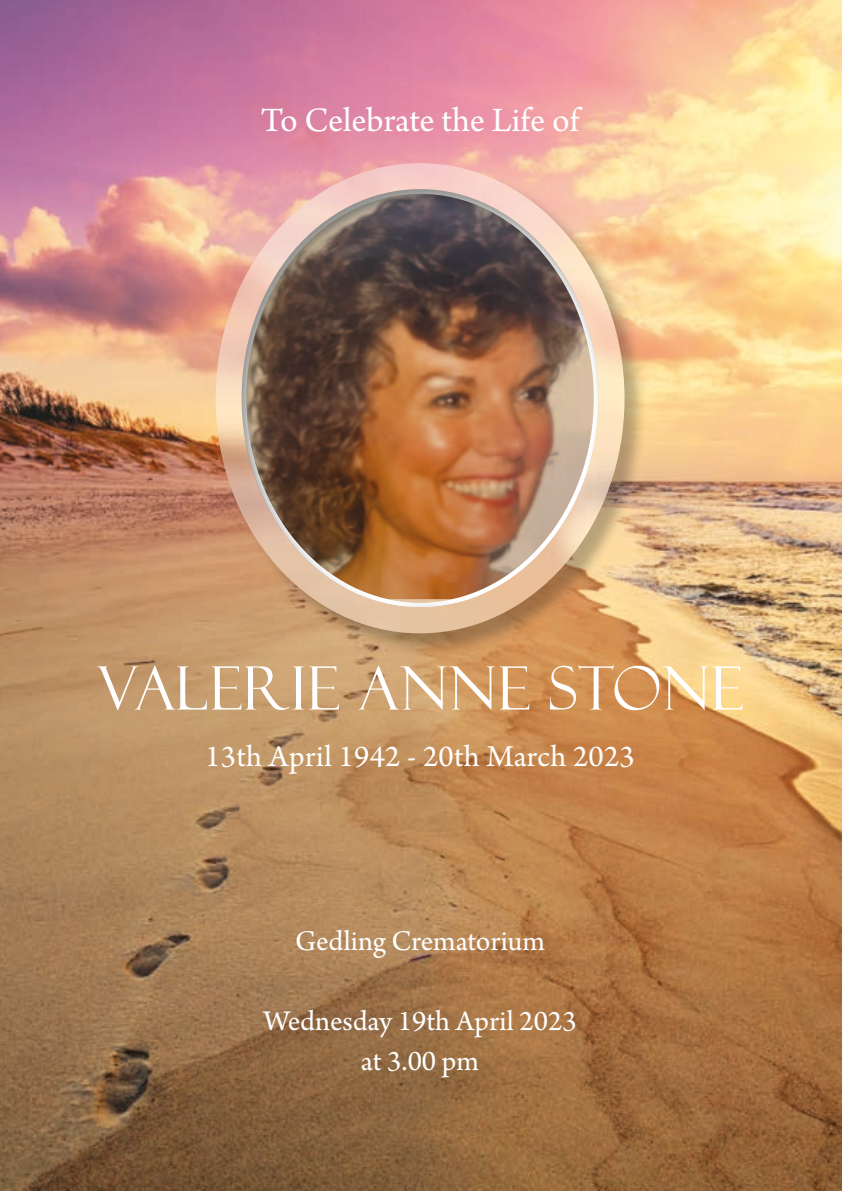
<style>
.page{position:relative;width:842px;height:1191px;background:#fff}
.page>*{position:absolute;margin:0;border:0;box-sizing:border-box;transform-origin:0 0}
.t1{font:60px "Felix Titling";letter-spacing:.01em;color:#fff}
.t2{font:36px "Arno Pro";color:#fff}
.t3{font:32px "Arno Pro";letter-spacing:.01em;color:#fff}
.t4{font:30px/40px "Arno Pro";color:#fff;text-align:center}
</style>
<div class="page">
<img style="left:0;top:0;width:842px;height:1191px">
<div style="left:216px;top:164px;width:431px;height:492px;background:#1d1d1b;opacity:.3"></div>
<img style="left:216px;top:163px;width:408px;height:470px">
<div style="left:222px;top:175px;width:394px;height:434px;background:#1d1d1b;opacity:.5"></div>
<p class="t2" style="left:261px;top:100px;width:320px">To Celebrate the Life of</p>
<h1 class="t1" style="left:97px;top:654px;width:648px">VALERIE ANNE STONE</h1>
<p class="t3" style="left:205px;top:738px;width:431px">13th April 1942 - 20th March 2023</p>
<p class="t4" style="left:295px;top:922px;width:251px">Gedling Crematorium</p>
<p class="t4" style="left:264px;top:1002px;width:315px">Wednesday 19th April 2023 at 3.00 pm</p>
</div>
